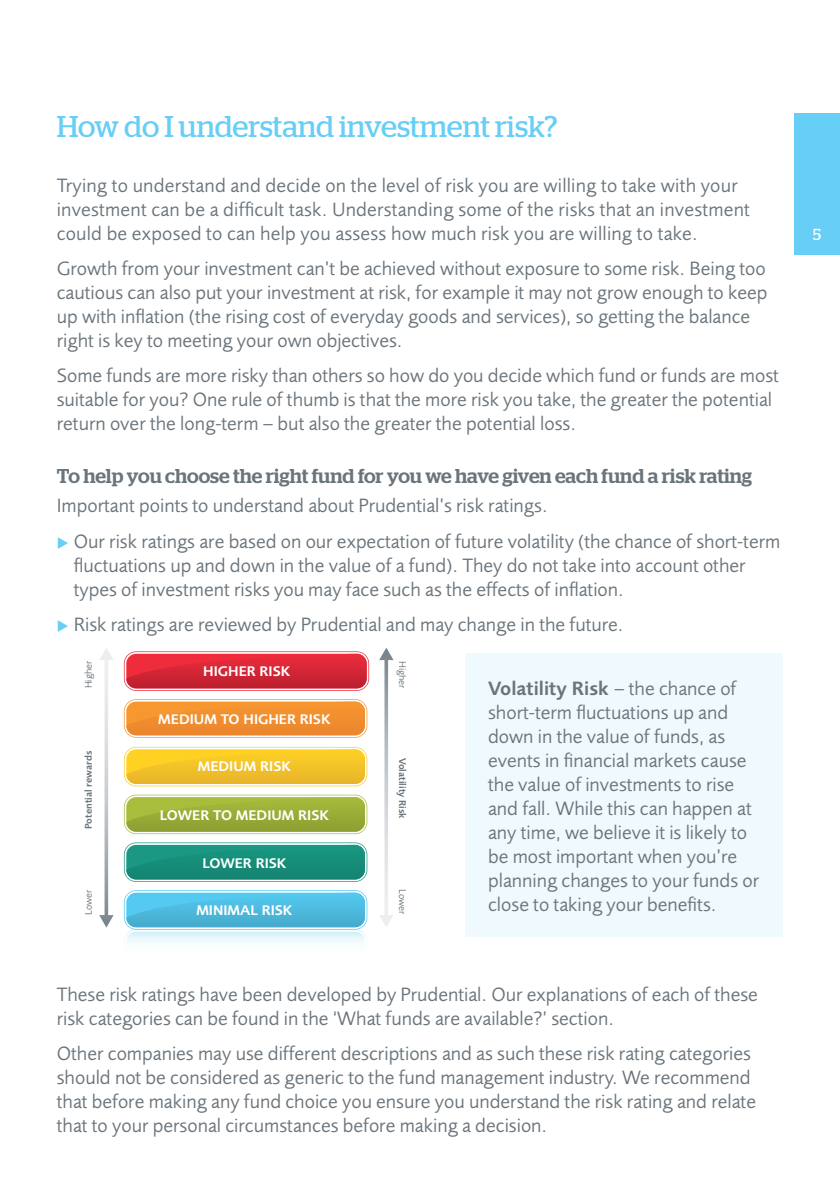
<style>
.page{position:relative;width:840px;height:1191px;background:#fff}
.page>*{position:absolute;margin:0;border:0;box-sizing:border-box;transform-origin:0 0}
.t1{font:30px "Stag";letter-spacing:-.005em;color:#67cef5}
.t2{font:20px/24px "Pru Sans";color:#6a747b}
.t3{font:500 20px "Stag";letter-spacing:-.005em;color:#6a747b}
.t4{font:16px "Stag";color:#fff}
.t5{font:600 14.4px "Pru Sans";color:#fff}
.t6{font:600 10.2px "Pru Sans";color:#6a747b}
.t7{font:10.2px "Pru Sans";color:#6a747b}
.s1{font-weight:600}
</style>
<div class="page">
<div style="left:794px;top:113px;width:45px;height:142px;background:#67cef5"></div>
<svg style="left:124px;top:651px;width:245px;height:40px"></svg>
<svg style="left:126px;top:654px;width:240px;height:34px;background:#d62636"></svg>
<svg style="left:124px;top:699px;width:243px;height:38px"></svg>
<div style="left:126px;top:701px;width:239px;height:34px;background:#f18e2f;border-radius:10px"></div>
<svg style="left:124px;top:747px;width:243px;height:39px"></svg>
<svg style="left:126px;top:749px;width:239px;height:35px;background:#f3c429"></svg>
<svg style="left:124px;top:794px;width:243px;height:40px"></svg>
<div style="left:126px;top:797px;width:239px;height:34px;background:linear-gradient(to bottom,#abbf3e,#8d9f31);border-radius:10px"></div>
<svg style="left:124px;top:842px;width:243px;height:40px"></svg>
<div style="left:126px;top:845px;width:239px;height:34px;background:#168e7a;border-radius:10px"></div>
<svg style="left:124px;top:890px;width:243px;height:53px"></svg>
<svg style="left:126px;top:892px;width:239px;height:35px;background:#51bce0"></svg>
<img style="left:379px;top:647px;width:14px;height:280px">
<img style="left:99px;top:648px;width:14px;height:279px">
<div style="left:465px;top:653px;width:317px;height:284px;background:#f0f9fd"></div>
<h1 class="t1" style="left:57px;top:109px;width:502px">How do I understand investment risk?</h1>
<p class="t2" style="left:57px;top:173px;width:694px">Trying to understand and decide on the level of risk you are willing to take with your investment can be a difficult task. Understanding some of the risks that an investment could be exposed to can help you assess how much risk you are willing to take.</p>
<p class="t2" style="left:57px;top:256px;width:711px">Growth from your investment can’t be achieved without exposure to some risk. Being too cautious can also put your investment at risk, for example it may not grow enough to keep up with inflation (the rising cost of everyday goods and services), so getting the balance right is key to meeting your own objectives.</p>
<p class="t2" style="left:57px;top:363px;width:723px">Some funds are more risky than others so how do you decide which fund or funds are most suitable for you? One rule of thumb is that the more risk you take, the greater the potential return over the long-term – but also the greater the potential loss.</p>
<p class="t3" style="left:57px;top:464px;width:696px">To help you choose the right fund for you we have given each fund a risk rating</p>
<p class="t2" style="left:74px;top:488px;width:707px;line-height:35.4px;text-indent:-17px">Important points to understand about Prudential’s risk ratings.<br>Our risk ratings are based on our expectation of future volatility (the chance of short-term</p>
<p class="t2" style="left:74px;top:553px;width:673px">fluctuations up and down in the value of a fund). They do not take into account other types of investment risks you may face such as the effects of inflation.</p>
<p class="t2" style="left:74px;top:612px;width:551px">Risk ratings are reviewed by Prudential and may change in the future.</p>
<p class="t7" style="left:82px;top:688px;width:29px;rotate:-90deg">Higher</p>
<p class="t6" style="left:82px;top:829px;width:80px;rotate:-90deg">Potential rewards</p>
<p class="t7" style="left:82px;top:914px;width:27px;rotate:-90deg">Lower</p>
<p class="t5" style="left:203px;top:662px;width:89px">HIGHER RISK</p>
<p class="t5" style="left:158px;top:710px;width:174px">MEDIUM TO HIGHER RISK</p>
<p class="t5" style="left:198px;top:757px;width:95px">MEDIUM RISK</p>
<p class="t5" style="left:160px;top:806px;width:171px">LOWER TO MEDIUM RISK</p>
<p class="t5" style="left:202px;top:854px;width:86px">LOWER RISK</p>
<p class="t5" style="left:196px;top:902px;width:98px">MINIMAL RISK</p>
<p class="t7" style="left:408px;top:660px;width:29px;rotate:90deg">Higher</p>
<p class="t6" style="left:408px;top:757px;width:62px;rotate:90deg">Volatility Risk</p>
<p class="t7" style="left:408px;top:889px;width:27px;rotate:90deg">Lower</p>
<p class="t2" style="left:488px;top:676px;width:272px"><span class="s1">Volatility Risk</span> – the chance of short-term fluctuations up and down in the value of funds, as events in financial markets cause the value of investments to rise and fall. While this can happen at any time, we believe it is likely to be most important when you’re planning changes to your funds or close to taking your benefits.</p>
<p class="t2" style="left:57px;top:982px;width:702px">These risk ratings have been developed by Prudential. Our explanations of each of these risk categories can be found in the ‘What funds are available?’ section.</p>
<p class="t2" style="left:57px;top:1041px;width:700px">Other companies may use different descriptions and as such these risk rating categories should not be considered as generic to the fund management industry. We recommend that before making any fund choice you ensure you understand the risk rating and relate that to your personal circumstances before making a decision.</p>
<p class="t4" style="left:812px;top:225px;width:10px">5</p>
</div>
